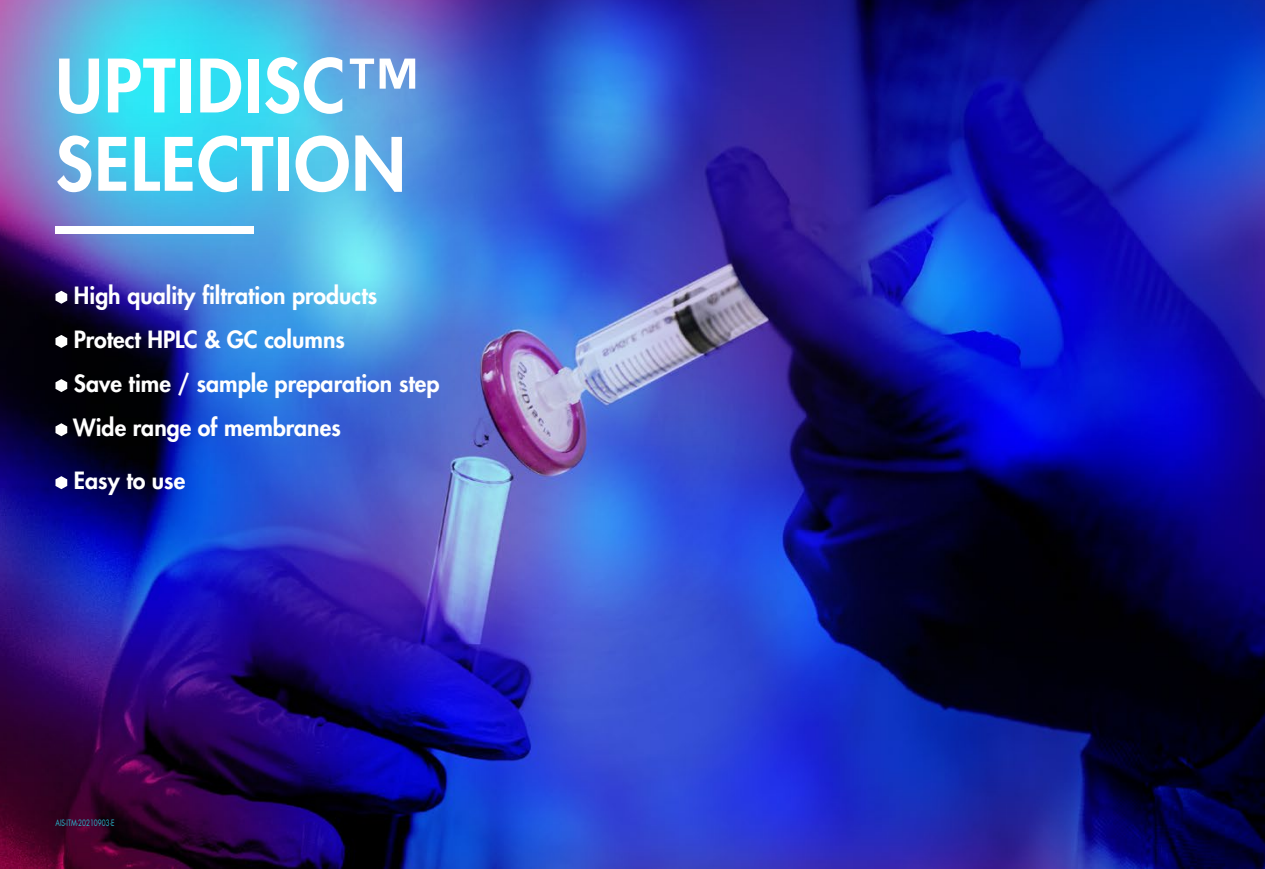
<style>
.page{position:relative;width:1265px;height:869px;background:#fff}
.page>*{position:absolute;margin:0;border:0;box-sizing:border-box;transform-origin:0 0}
.t1{font:800 71.4px/78.2px "Futura LT Pro";letter-spacing:.02em;color:#fff}
.t2{font:800 23.1px/44.1px "Futura LT Pro";color:#fff}
.t3{font:8.58px "Futura LT Pro";color:#29b8ce;scale:.75 1}
</style>
<div class="page">
<img style="left:0;top:0;width:1265px;height:868px">
<div style="left:56px;top:226px;width:198px;height:7px;background:#fff"></div>
<svg style="left:56px;top:290px;width:11px;height:13px"></svg>
<svg style="left:56px;top:335px;width:11px;height:13px"></svg>
<svg style="left:56px;top:379px;width:11px;height:13px"></svg>
<svg style="left:56px;top:423px;width:11px;height:13px"></svg>
<svg style="left:56px;top:476px;width:11px;height:13px"></svg>
<h1 class="t1" style="left:56px;top:44px;width:364px">UPTIDISC™<br>SELECTION</h1>
<p class="t2" style="left:73px;top:272px;width:368px">High quality filtration products<br>Protect HPLC &amp; GC columns<br>Save time / sample preparation step<br>Wide range of membranes</p>
<p class="t2" style="left:74px;top:457px;width:113px">Easy to use</p>
<p class="t3" style="left:56px;top:816px;width:80px">AIS-ITM-20210903-E</p>
</div>
